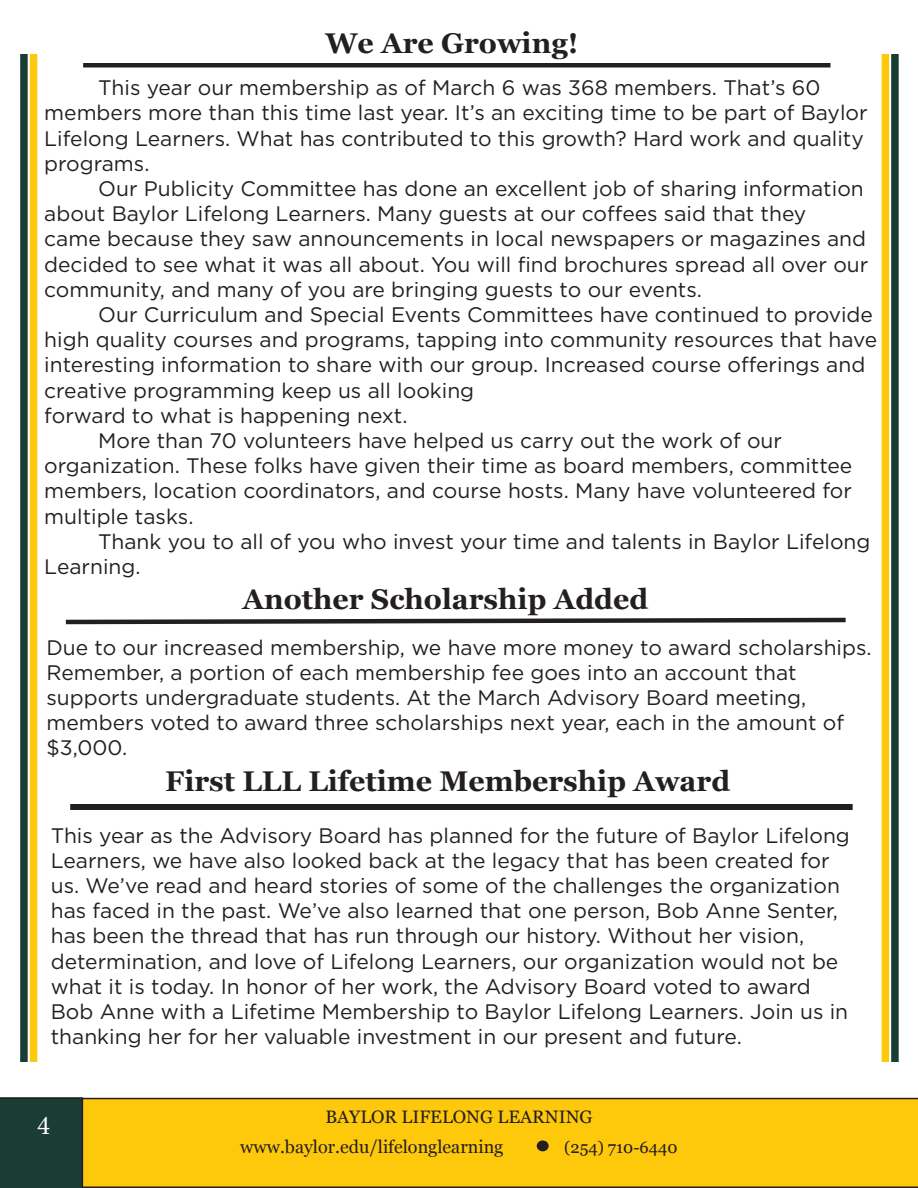
<style>
.page{position:relative;width:918px;height:1188px;background:#fff}
.page>*{position:absolute;margin:0;border:0;box-sizing:border-box;transform-origin:0 0}
.t1{font:700 28.5px "Georgia";color:#231f20}
.t2{font:27px "Minion Pro";color:#fff}
.t3{font:21px/25.2px "Gotham";color:#231f20}
.t4{font:18px "Georgia";color:#231f20}
.t5{font:16.5px "Georgia";color:#231f20}
</style>
<div class="page">
<div style="left:20px;top:54px;width:8px;height:1008px;background:#193c34"></div>
<div style="left:30px;top:54px;width:7px;height:1008px;background:#fec80b"></div>
<div style="left:83px;top:1098px;width:835px;height:90px;background:#fec80b"></div>
<div style="left:0;top:1097px;width:83px;height:91px;background:#193c34"></div>
<div style="left:882px;top:54px;width:7px;height:1008px;background:#fec80b"></div>
<div style="left:891px;top:54px;width:8px;height:1008px;background:#193c34"></div>
<div style="left:538px;top:1141px;width:10px;height:10px;background:#231f20;border-radius:50%"></div>
<div style="left:537px;top:1140px;width:12px;height:11px;border:2px solid #231f20;border-radius:50%"></div>
<div style="left:83px;top:63px;width:748px;height:5px;background:#231f20"></div>
<svg style="left:65px;top:617px;width:781px;height:8px"></svg>
<div style="left:70px;top:804px;width:783px;height:6px;background:#231f20"></div>
<p class="t1" style="left:326px;top:21px;width:255px">We Are Growing!</p>
<p class="t3" style="left:44px;top:75px;width:825px;text-indent:54px">This year our membership as of March 6 was 368 members. That’s 60 members more than this time last year. It’s an exciting time to be part of Baylor Lifelong Learners. What has contributed to this growth? Hard work and quality programs.</p>
<p class="t3" style="left:44px;top:176px;width:826px;text-indent:54px">Our Publicity Committee has done an excellent job of sharing information about Baylor Lifelong Learners. Many guests at our coffees said that they<br>came because they saw announcements in local newspapers or magazines and decided to see what it was all about. You will find brochures spread all over our community, and many of you are bringing guests to our events.</p>
<p class="t3" style="left:44px;top:302px;width:834px;text-indent:54px">Our Curriculum and Special Events Committees have continued to provide high quality courses and programs, tapping into community resources that have interesting information to share with our group. Increased course offerings and creative programming keep us all looking</p>
<p class="t3" style="left:44px;top:402px;width:365px">forward to what is happening next.</p>
<p class="t3" style="left:44px;top:428px;width:810px;text-indent:54px">More than 70 volunteers have helped us carry out the work of our organization. These folks have given their time as board members, committee members, location coordinators, and course hosts. Many have volunteered for multiple tasks.</p>
<p class="t3" style="left:44px;top:528px;width:828px;text-indent:54px">Thank you to all of you who invest your time and talents in Baylor Lifelong<br>Learning.</p>
<p class="t1" style="left:242px;top:578px;width:407px">Another Scholarship Added</p>
<p class="t3" style="left:46px;top:634px;width:827px">Due to our increased membership, we have more money to award scholarships.<br>Remember, a portion of each membership fee goes into an account that supports undergraduate students. At the March Advisory Board meeting, members voted to award three scholarships next year, each in the amount of $3,000.</p>
<p class="t1" style="left:165px;top:760px;width:567px">First LLL Lifetime Membership Award</p>
<p class="t3" style="left:51px;top:822px;width:801px">This year as the Advisory Board has planned for the future of Baylor Lifelong Learners, we have also looked back at the legacy that has been created for us. We’ve read and heard stories of some of the challenges the organization has faced in the past. We’ve also learned that one person, Bob Anne Senter, has been the thread that has run through our history. Without her vision, determination, and love of Lifelong Learners, our organization would not be what it is today. In honor of her work, the Advisory Board voted to award Bob Anne with a Lifetime Membership to Baylor Lifelong Learners. Join us in thanking her for her valuable investment in our present and future.</p>
<p class="t2" style="left:37px;top:1108px;width:14px">4</p>
<p class="t4" style="left:325px;top:1103px;width:269px">BAYLOR LIFELONG LEARNING</p>
<p class="t4" style="left:240px;top:1133px;width:265px">www.baylor.edu/lifelonglearning</p>
<p class="t5" style="left:564px;top:1135px;width:115px">(254) 710-6440</p>
</div>
